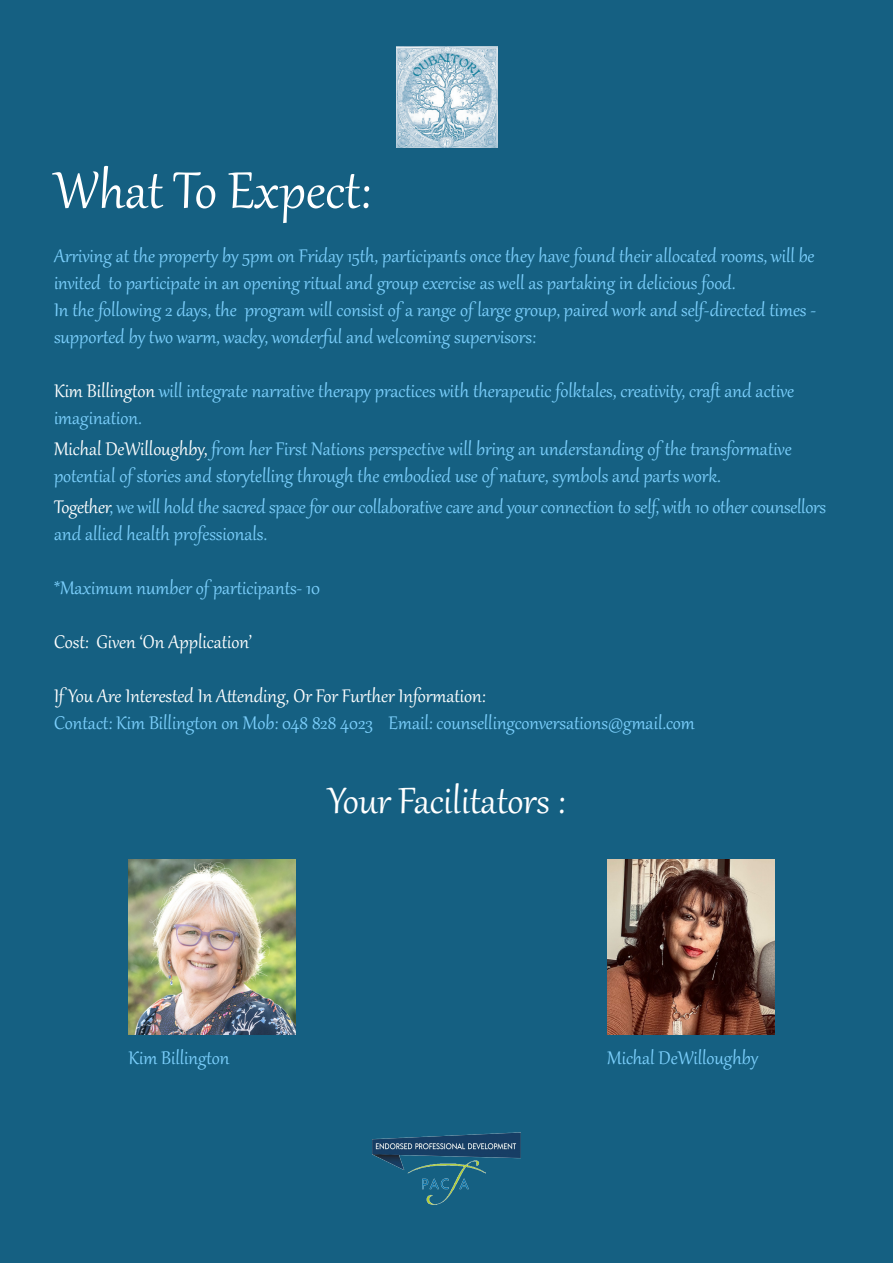
<style>
.page{position:relative;width:893px;height:1263px;background:#156082}
.page>*{position:absolute;margin:0;border:0;box-sizing:border-box;transform-origin:0 0}
.t1{font:63px "Gabriola";color:#fff}
.t2{font:45px "Gabriola";color:#fff}
.t3{font:22.5px/27px "Gabriola";color:#7bcffc}
.t4{font:22.5px "Gabriola";color:#fff}
.s1{color:#fff}
</style>
<div class="page">
<img style="left:396px;top:47px;width:102px;height:100px">
<img style="left:607px;top:859px;width:167px;height:175px">
<img style="left:128px;top:859px;width:167px;height:175px">
<img style="left:372px;top:1132px;width:149px;height:73px">
<svg style="left:411px;top:54px;width:70px;height:24px;background:#b6cddb"></svg>
<p class="t1" style="left:54px;top:149px;width:318px">What To Expect:</p>
<p class="t3" style="left:54px;top:240px;width:762px">Arriving at the property by 5pm on Friday 15th, participants once they have found their allocated rooms, will be invited to participate in an opening ritual and group exercise as well as partaking in delicious food.</p>
<p class="t3" style="left:54px;top:294px;width:763px">In the following 2 days, the program will consist of a range of large group, paired work and self-directed times - supported by two warm, wacky, wonderful and welcoming supervisors:</p>
<p class="t3" style="left:54px;top:375px;width:742px"><span class="s1">Kim Billington</span> will integrate narrative therapy practices with therapeutic folktales, creativity, craft and active imagination.</p>
<p class="t3" style="left:54px;top:434px;width:739px"><span class="s1">Michal DeWilloughby,</span> from her First Nations perspective will bring an understanding of the transformative potential of stories and storytelling through the embodied use of nature, symbols and parts work.</p>
<p class="t3" style="left:54px;top:492px;width:774px"><span class="s1">Together</span>, we will hold the sacred space for our collaborative care and your connection to self, with 10 other counsellors and allied health professionals.</p>
<p class="t3" style="left:54px;top:573px;width:268px">*Maximum number of participants- 10</p>
<p class="t4" style="left:54px;top:627px;width:199px">Cost: Given ‘On Application’</p>
<p class="t4" style="left:54px;top:681px;width:433px">If You Are Interested In Attending, Or For Further Information:</p>
<p class="t3" style="left:54px;top:708px;width:642px">Contact: Kim Billington on Mob: 048 828 4023 Email: counsellingconversations@gmail.com</p>
<p class="t2" style="left:328px;top:771px;width:239px">Your Facilitators :</p>
<p class="t3" style="left:128px;top:1043px;width:103px">Kim Billington</p>
<p class="t3" style="left:607px;top:1043px;width:152px">Michal DeWilloughby</p>
</div>
